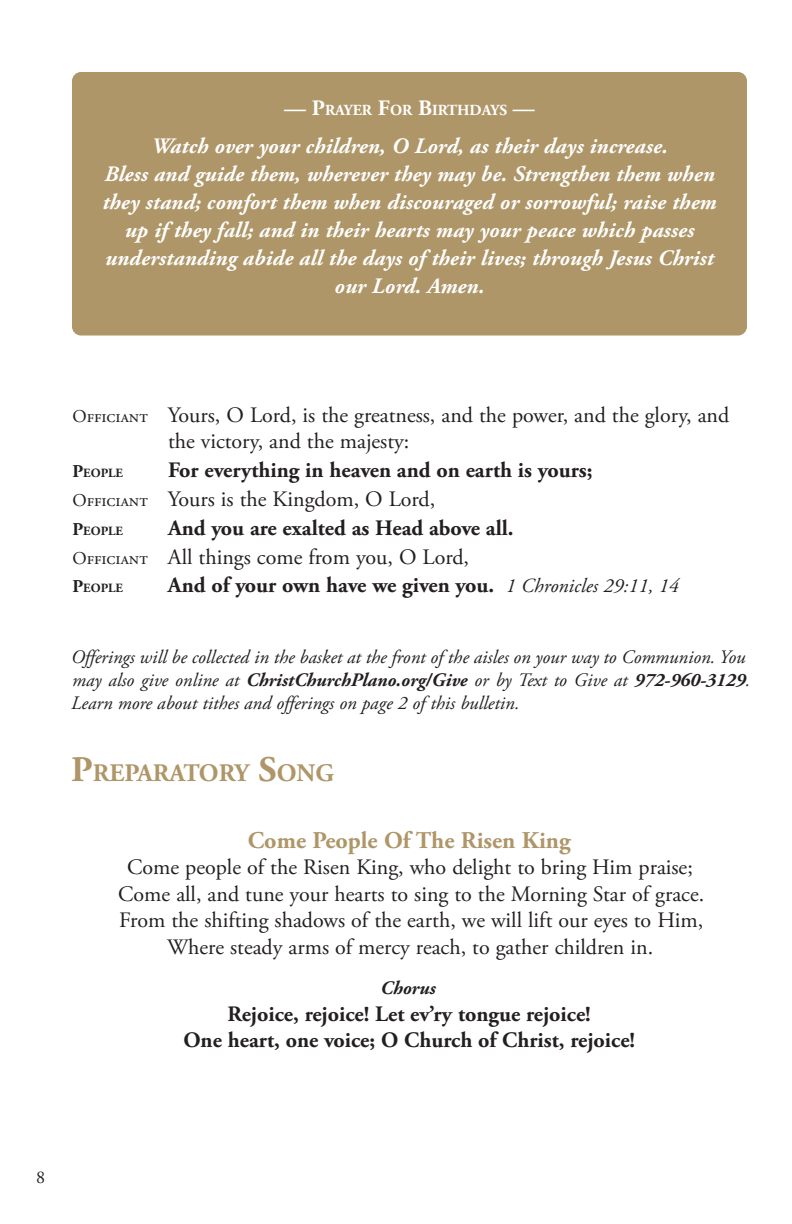
<style>
.page{position:relative;width:792px;height:1224px;background:#fff}
.page>*{position:absolute;margin:0;border:0;box-sizing:border-box;transform-origin:0 0}
.t1{font:700 25.2px "Adobe Garamond Pro";color:#af9668}
.t2{font:700 24px "Adobe Garamond Pro";color:#af9668}
.Break{font:22px/26.4px "Adobe Garamond Pro";color:#231f20}
.t3{font:italic 700 22px/28px "Adobe Garamond Pro";letter-spacing:.005em;color:#fff;text-align:center}
.Break-2{font:700 22px "Adobe Garamond Pro";color:#231f20}
.t4{font:italic 19px/22.8px "Adobe Garamond Pro";color:#231f20}
.t5{font:italic 700 19px "Adobe Garamond Pro";color:#231f20}
.t6{font:18px "Adobe Garamond Pro";color:#231f20}
.t7{font:700 15.4px "Adobe Garamond Pro";color:#fff}
.Break-3{font:700 12.6px "Adobe Garamond Pro";color:#231f20}
.s1{font-size:22px}
.s2{font-size:18px}
.s3{font-weight:400;font-style:italic;font-size:20px}
.s4{font-weight:700}
.s5{font-size:36px}
</style>
<div class="page">
<div style="left:72px;top:72px;width:675px;height:264px;background:#af9668;border-radius:9px"></div>
<p class="t7" style="left:284px;top:101px;width:252px"><span class="s1">— P</span>RAYER <span class="s1">F</span>OR <span class="s1">B</span>IRTHDAYS <span class="s1">—</span></p>
<p class="t3" style="left:102px;top:132px;width:616px">Watch over your children, O Lord, as their days increase.<br>Bless and guide them, wherever they may be. Strengthen them when they stand; comfort them when discouraged or sorrowful; raise them up if they fall; and in their hearts may your peace which passes understanding abide all the days of their lives; through Jesus Christ our Lord. Amen.</p>
<p class="Break" style="left:168px;top:403px;width:563px;text-indent:-96px"><span class="s2">Officiant</span> Yours, O Lord, is the greatness, and the power, and the glory, and the victory, and the majesty:</p>
<p class="Break-3" style="left:72px;top:466px;width:52px"><span class="s2">P</span>EOPLE</p>
<p class="Break-2" style="left:168px;top:457px;width:426px">For everything in heaven and on earth is yours;</p>
<p class="Break" style="left:72px;top:487px;width:364px"><span class="s2">Officiant</span> Yours is the Kingdom, O Lord,</p>
<p class="Break-3" style="left:72px;top:523px;width:52px"><span class="s2">P</span>EOPLE</p>
<p class="Break-2" style="left:168px;top:515px;width:347px">And you are exalted as Head above all.</p>
<p class="Break" style="left:72px;top:544px;width:398px"><span class="s2">Officiant</span> All things come from you, O Lord,</p>
<p class="Break-3" style="left:72px;top:581px;width:52px"><span class="s2">P</span>EOPLE</p>
<p class="Break-2" style="left:168px;top:573px;width:512px">And of your own have we given you. <span class="s3">1 Chronicles 29:11, 14</span></p>
<p class="t4" style="left:71px;top:646px;width:681px">Offerings will be collected in the basket at the front of the aisles on your way to Communion. You may also give online at <span class="s4">ChristChurchPlano.org/Give</span> or by Text to Give at <span class="s4">972-960-3129</span>.<br>Learn more about tithes and offerings on page 2 of this bulletin.</p>
<p class="t1" style="left:71px;top:758px;width:264px"><span class="s5">P</span>REPARATORY <span class="s5">S</span>ONG</p>
<p class="t2" style="left:248px;top:826px;width:324px">Come People Of The Risen King</p>
<p class="Break" style="left:127px;top:855px;width:567px">Come people of the Risen King, who delight to bring Him praise;</p>
<p class="Break" style="left:118px;top:881px;width:588px">Come all, and tune your hearts to sing to the Morning Star of grace.</p>
<p class="Break" style="left:119px;top:908px;width:585px">From the shifting shadows of the earth, we will lift our eyes to Him,</p>
<p class="Break" style="left:167px;top:934px;width:488px">Where steady arms of mercy reach, to gather children in.</p>
<p class="t5" style="left:381px;top:977px;width:57px">Chorus</p>
<p class="Break-2" style="left:227px;top:1001px;width:365px">Rejoice, rejoice! Let ev’ry tongue rejoice!</p>
<p class="Break-2" style="left:183px;top:1027px;width:453px">One heart, one voice; O Church of Christ, rejoice!</p>
<p class="t6" style="left:36px;top:1167px;width:10px">8</p>
</div>
